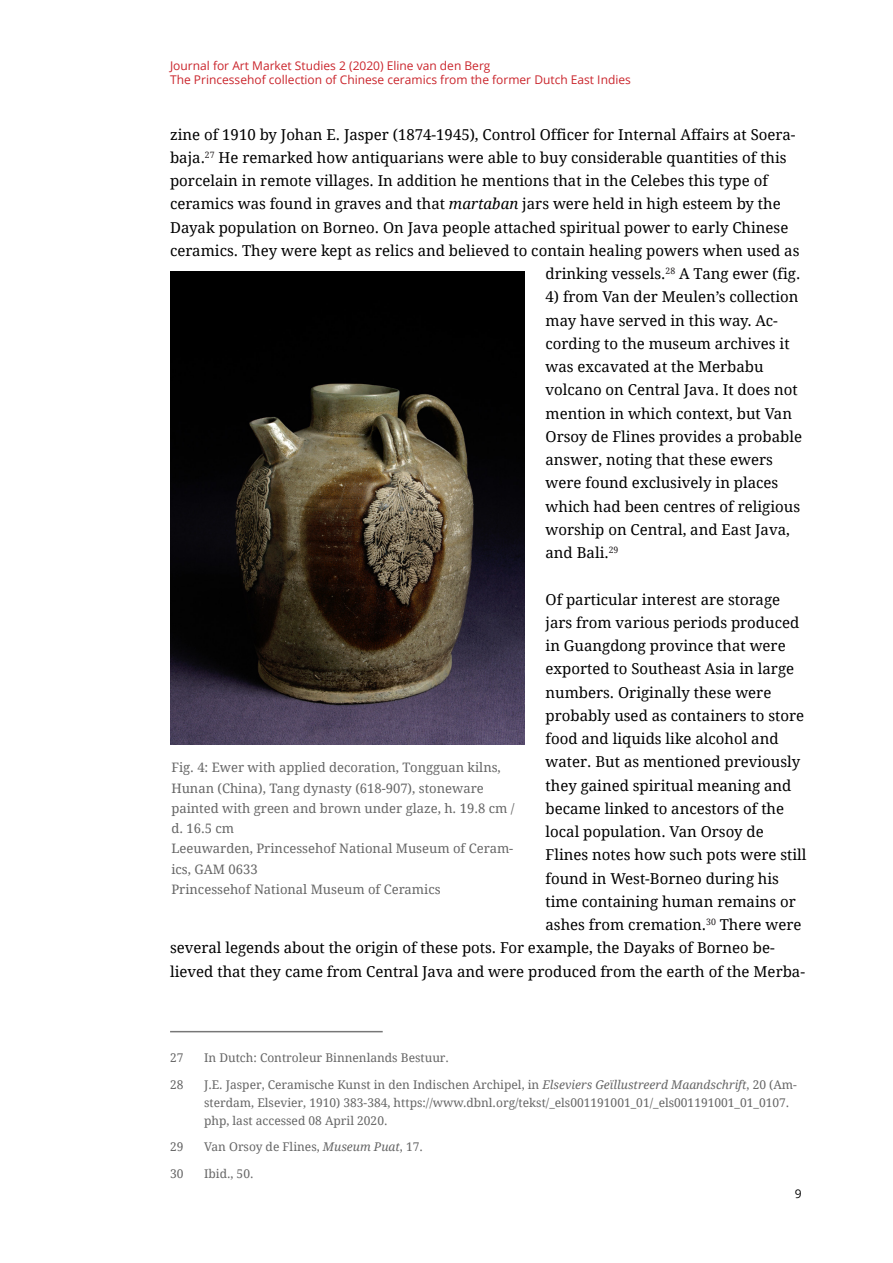
<style>
.page{position:relative;width:893px;height:1263px;background:#fff}
.page>*{position:absolute;margin:0;border:0;box-sizing:border-box;transform-origin:0 0}
.fkm-standard-absatz{font:15px/23.2px "Droid Serif";color:#000}
.t1{font:13.05px/20.2px "Droid Serif";color:#666}
.fkm-fussnoten{font:12px/18px "Droid Serif";color:#666}
.t2{font:12px/14.4px "Open Sans";color:#ca252c}
.t3{font:12px "Open Sans";color:#000}
.s1{font-style:italic}
</style>
<div class="page">
<hr style="left:170px;top:1031px;width:213px;height:1px;background:#777">
<img style="left:170px;top:272px;width:354px;height:472px">
<p class="t2" style="left:170px;top:58px;width:462px">Journal for Art Market Studies 2 (2020) Eline van den Berg<br>The Princessehof collection of Chinese ceramics from the former Dutch East Indies</p>
<p class="fkm-standard-absatz" style="left:170px;top:123px;width:627px">zine of 1910 by Johan E. Jasper (1874-1945), Control Officer for Internal Affairs at Soera-</p>
<p class="fkm-standard-absatz" style="left:170px;top:146px;width:618px">baja.<sup>27</sup> He remarked how antiquarians were able to buy considerable quantities of this</p>
<p class="fkm-standard-absatz" style="left:170px;top:169px;width:599px">porcelain in remote villages. In addition he mentions that in the Celebes this type of</p>
<p class="fkm-standard-absatz" style="left:170px;top:192px;width:612px">ceramics was found in graves and that <span class="s1">martaban</span> jars were held in high esteem by the</p>
<p class="fkm-standard-absatz" style="left:170px;top:216px;width:620px">Dayak population on Borneo. On Java people attached spiritual power to early Chinese</p>
<p class="fkm-standard-absatz" style="left:170px;top:239px;width:631px">ceramics. They were kept as relics and believed to contain healing powers when used as</p>
<p class="fkm-standard-absatz" style="left:545px;top:262px;width:256px">drinking vessels.<sup>28</sup> A Tang ewer (fig.</p>
<p class="fkm-standard-absatz" style="left:545px;top:285px;width:258px">4) from Van der Meulen’s collection may have served in this way. Ac&shy;cording to the museum archives it was excavated at the Merbabu volcano on Central Java. It does not mention in which context, but Van<br>Orsoy de Flines provides a probable answer, noting that these ewers were found exclusively in places which had been centres of religious worship on Central, and East Java, and Bali.<sup>29</sup></p>
<p class="fkm-standard-absatz" style="left:545px;top:588px;width:236px">Of particular interest are storage</p>
<p class="fkm-standard-absatz" style="left:545px;top:611px;width:255px">jars from various periods produced</p>
<p class="fkm-standard-absatz" style="left:545px;top:634px;width:242px">in Guangdong province that were</p>
<p class="fkm-standard-absatz" style="left:545px;top:657px;width:250px">exported to Southeast Asia in large</p>
<p class="fkm-standard-absatz" style="left:545px;top:681px;width:227px">numbers. Originally these were</p>
<p class="fkm-standard-absatz" style="left:545px;top:704px;width:260px">probably used as containers to store</p>
<p class="fkm-standard-absatz" style="left:545px;top:727px;width:235px">food and liquids like alcohol and</p>
<p class="fkm-standard-absatz" style="left:545px;top:750px;width:256px">water. But as mentioned previously</p>
<p class="fkm-standard-absatz" style="left:545px;top:774px;width:247px">they gained spiritual meaning and</p>
<p class="fkm-standard-absatz" style="left:545px;top:797px;width:240px">became linked to ancestors of the</p>
<p class="fkm-standard-absatz" style="left:545px;top:820px;width:220px">local population. Van Orsoy de</p>
<p class="fkm-standard-absatz" style="left:545px;top:843px;width:262px">Flines notes how such pots were still</p>
<p class="fkm-standard-absatz" style="left:545px;top:867px;width:235px">found in West-Borneo during his</p>
<p class="fkm-standard-absatz" style="left:545px;top:890px;width:252px">time containing human remains or</p>
<p class="fkm-standard-absatz" style="left:545px;top:913px;width:258px">ashes from cremation.<sup>30</sup> There were</p>
<p class="fkm-standard-absatz" style="left:170px;top:936px;width:606px">several legends about the origin of these pots. For example, the Dayaks of Borneo be-</p>
<p class="fkm-standard-absatz" style="left:170px;top:960px;width:636px">lieved that they came from Central Java and were produced from the earth of the Merba-</p>
<p class="t1" style="left:171px;top:758px;width:345px">Fig. 4: Ewer with applied decoration, Tongguan kilns, Hunan (China), Tang dynasty (618-907), stoneware painted with green and brown under glaze, h. 19.8 cm / d. 16.5 cm<br>Leeuwarden, Princessehof National Museum of Ceram&shy;ics, GAM 0633<br>Princessehof National Museum of Ceramics</p>
<p class="fkm-fussnoten" style="left:170px;top:1049px;width:15px">27</p>
<p class="fkm-fussnoten" style="left:204px;top:1049px;width:246px">In Dutch: Controleur Binnenlands Bestuur.</p>
<p class="fkm-fussnoten" style="left:170px;top:1076px;width:15px">28</p>
<p class="fkm-fussnoten" style="left:204px;top:1076px;width:594px">J.E. Jasper, Ceramische Kunst in den Indischen Archipel, in <span class="s1">Elseviers Geïllustreerd Maandschrift</span>, 20 (Am&shy;sterdam, Elsevier, 1910) 383-384, https://www.dbnl.org/tekst/_els001191001_01/_els001191001_01_0107. php, last accessed 08 April 2020.</p>
<p class="fkm-fussnoten" style="left:170px;top:1138px;width:15px">29</p>
<p class="fkm-fussnoten" style="left:204px;top:1138px;width:220px">Van Orsoy de Flines, <span class="s1">Museum Puat</span>, 17.</p>
<p class="fkm-fussnoten" style="left:170px;top:1165px;width:15px">30</p>
<p class="fkm-fussnoten" style="left:204px;top:1165px;width:51px">Ibid., 50.</p>
<p class="t3" style="left:795px;top:1185px;width:8px">9</p>
</div>
